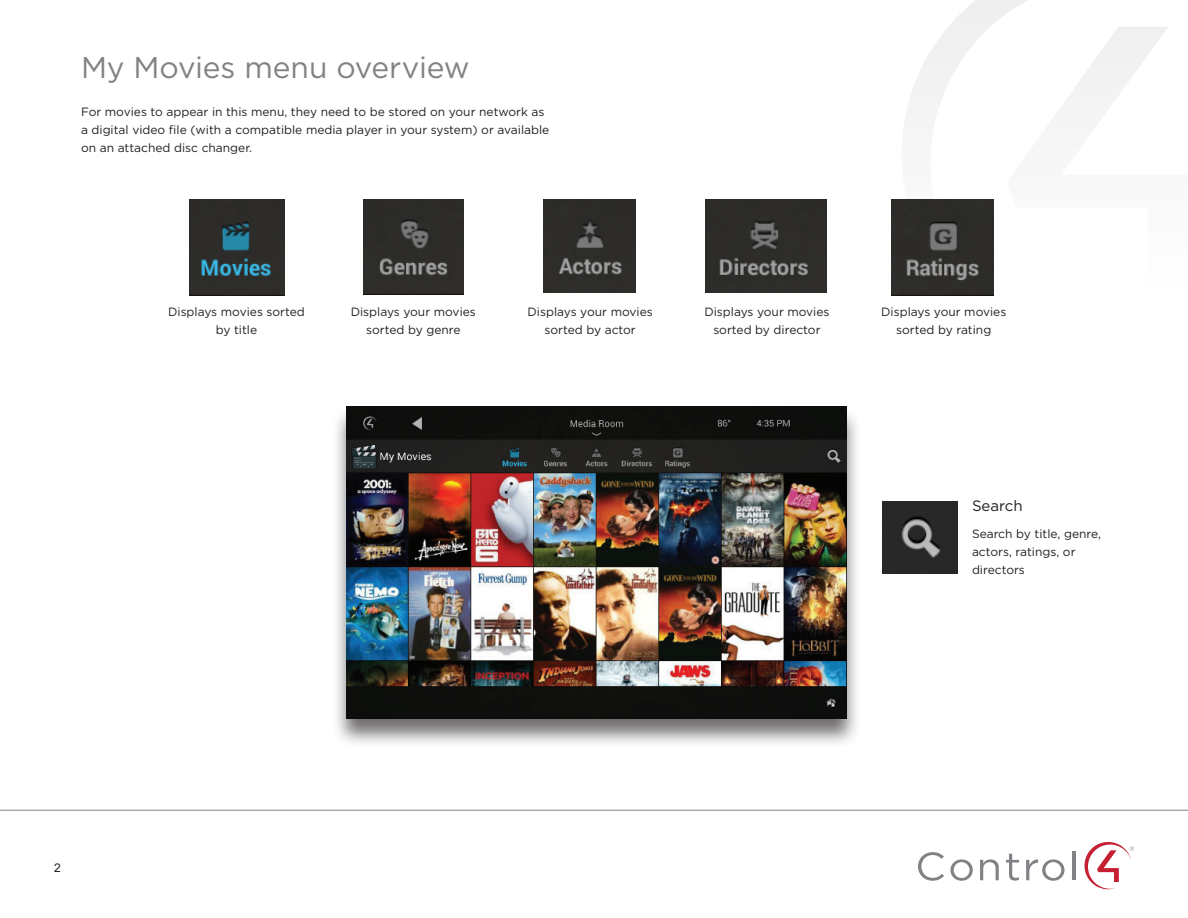
<style>
.page{position:relative;width:1188px;height:918px;background:#fff}
.page>*{position:absolute;margin:0;border:0;box-sizing:border-box;transform-origin:0 0}
.t1{font:30px "Gotham";letter-spacing:-.01em;color:#808285}
.t2{font:15px "Gotham";color:#231f20}
.t3{font:12px/18px "Gotham";color:#231f20;text-align:center}
.t4{font:12px "Arial";color:#231f20}
</style>
<div class="page">
<svg style="left:898px;top:0;width:270px;height:296px"></svg>
<svg style="left:918px;top:852px;width:26px;height:29px"></svg>
<svg style="left:950px;top:859px;width:23px;height:22px"></svg>
<svg style="left:980px;top:859px;width:19px;height:21px"></svg>
<svg style="left:1006px;top:854px;width:13px;height:27px"></svg>
<svg style="left:1026px;top:859px;width:39px;height:22px"></svg>
<hr style="left:1072px;top:851px;width:3px;height:29px;background:#808285">
<svg style="left:1084px;top:842px;width:50px;height:47px"></svg>
<hr style="left:0;top:810px;width:1188px;height:1px;background:#808385">
<div style="left:332px;top:406px;width:529px;height:342px;background:#231f20;opacity:.65"></div>
<img style="left:347px;top:406px;width:499px;height:312px">
<img style="left:543px;top:200px;width:93px;height:93px">
<img style="left:706px;top:200px;width:120px;height:93px">
<img style="left:363px;top:200px;width:100px;height:94px">
<img style="left:189px;top:200px;width:96px;height:95px">
<img style="left:891px;top:200px;width:102px;height:95px">
<img style="left:882px;top:501px;width:76px;height:72px">
<h1 class="t1" style="left:81px;top:48px;width:390px">My Movies menu overview</h1>
<p class="t3" style="left:81px;top:103px;width:470px;text-align:left">For movies to appear in this menu, they need to be stored on your network as a digital video file (with a compatible media player in your system) or available on an attached disc changer.</p>
<p class="t3" style="left:168px;top:303px;width:138px">Displays movies sorted by title</p>
<p class="t3" style="left:351px;top:303px;width:127px">Displays your movies sorted by genre</p>
<p class="t3" style="left:528px;top:303px;width:127px">Displays your movies sorted by actor</p>
<p class="t3" style="left:704px;top:303px;width:127px">Displays your movies sorted by director</p>
<p class="t3" style="left:881px;top:303px;width:127px">Displays your movies sorted by rating</p>
<p class="t2" style="left:972px;top:497px;width:52px">Search</p>
<p class="t3" style="left:972px;top:525px;width:131px;text-align:left">Search by title, genre, actors, ratings, or directors</p>
<p class="t4" style="left:54px;top:860px;width:8px">2</p>
</div>
